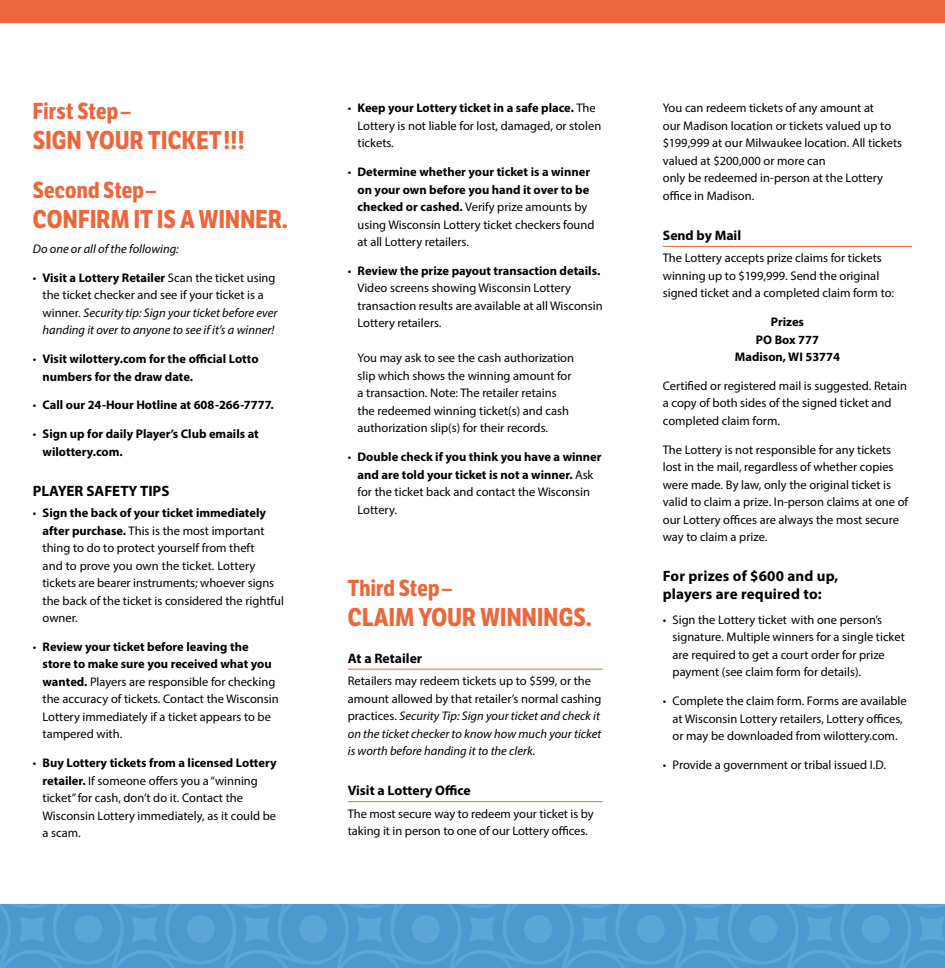
<style>
.page{position:relative;width:945px;height:968px;background:#fff}
.page>*{position:absolute;margin:0;border:0;box-sizing:border-box;transform-origin:0 0}
.t1{font:700 25px "LFT Etica Condensed";letter-spacing:.01em;color:#ed673c}
.t2{font:700 22.5px "LFT Etica Condensed";letter-spacing:.01em;color:#ed673c}
.t3{font:700 15px/17.5px "Myriad Pro";letter-spacing:.01em;color:#000}
.t4{font:700 13.75px "Myriad Pro";color:#000}
.t5{font:12.5px/17.5px "Myriad Pro";color:#000}
.t6{font:italic 12.5px/17.5px "Myriad Pro";color:#000}
.t7{font:700 12.5px/17.5px "Myriad Pro";color:#000}
.s1{font-style:normal}
.s2{font-weight:700;font-style:normal}
.s3{font-weight:400}
.s4{font-weight:700}
</style>
<div class="page">
<svg style="left:0;top:904px;width:945px;height:64px;background:#4e9dd2"></svg>
<div style="left:0;top:0;width:945px;height:23px;background:#ed673c"></div>
<hr style="left:348px;top:668px;width:255px;height:1px;background:#ed673c">
<hr style="left:348px;top:801px;width:255px;height:1px;background:#ed673c">
<hr style="left:663px;top:246px;width:249px;height:1px;background:#ed673c">
<h2 class="t2" style="left:33px;top:98px;width:99px">First Step–</h2>
<h1 class="t1" style="left:33px;top:125px;width:213px">SIGN YOUR TICKET!!!</h1>
<h2 class="t2" style="left:33px;top:176px;width:125px">Second Step–</h2>
<h1 class="t1" style="left:33px;top:204px;width:256px">CONFIRM IT IS A WINNER.</h1>
<p class="t6" style="left:33px;top:240px;width:148px">Do one or all of the following:</p>
<p class="t6" style="left:43px;top:269px;width:236px;text-indent:-10px"><span class="s1">•</span> <span class="s2">Visit a Lottery Retailer</span> <span class="s1">Scan the ticket using the ticket checker and see if your ticket is a winner.</span> Security tip: Sign your ticket before ever handing it over to anyone to see if it’s a winner!</p>
<p class="t7" style="left:43px;top:350px;width:217px;text-indent:-10px"><span class="s3">•</span> Visit wilottery.com for the official Lotto numbers for the draw date.</p>
<p class="t7" style="left:33px;top:396px;width:243px"><span class="s3">•</span> Call our 24-Hour Hotline at 608-266-7777.</p>
<p class="t7" style="left:43px;top:425px;width:218px;text-indent:-10px"><span class="s3">•</span> Sign up for daily Player’s Club emails at wilottery.com.</p>
<p class="t3" style="left:33px;top:481px;width:138px">PLAYER SAFETY TIPS</p>
<p class="t5" style="left:43px;top:504px;width:243px;text-indent:-10px">• <span class="s4">Sign the back of your ticket immediately after purchase.</span> This is the most important thing to do to protect yourself from theft<br>and to prove you own the ticket. Lottery tickets are bearer instruments; whoever signs the back of the ticket is considered the rightful owner.</p>
<p class="t5" style="left:43px;top:637px;width:238px;text-indent:-10px">• <span class="s4">Review your ticket before leaving the store to make sure you received what you wanted.</span> Players are responsible for checking the accuracy of tickets. Contact the Wisconsin Lottery immediately if a ticket appears to be tampered with.</p>
<p class="t5" style="left:43px;top:754px;width:236px;text-indent:-10px">• <span class="s4">Buy Lottery tickets from a licensed Lottery retailer.</span> If someone offers you a “winning ticket” for cash, don’t do it. Contact the Wisconsin Lottery immediately, as it could be a scam.</p>
<p class="t5" style="left:358px;top:99px;width:245px;text-indent:-10px">• <span class="s4">Keep your Lottery ticket in a safe place.</span> The<br>Lottery is not liable for lost, damaged, or stolen tickets.</p>
<p class="t5" style="left:358px;top:163px;width:238px;text-indent:-10px">• <span class="s4">Determine whether your ticket is a winner on your own before you hand it over to be checked or cashed.</span> Verify prize amounts by using Wisconsin Lottery ticket checkers found at all Lottery retailers.</p>
<p class="t5" style="left:358px;top:262px;width:247px;text-indent:-10px">• <span class="s4">Review the prize payout transaction details.<br></span>Video screens showing Wisconsin Lottery transaction results are available at all Wisconsin Lottery retailers.</p>
<p class="t5" style="left:358px;top:349px;width:218px">You may ask to see the cash authorization slip which shows the winning amount for a transaction. Note: The retailer retains the redeemed winning ticket(s) and cash authorization slip(s) for their records.</p>
<p class="t7" style="left:358px;top:448px;width:246px;text-indent:-10px"><span class="s3">•</span> Double check if you think you have a winner and are told your ticket is not a winner. <span class="s3">Ask for the ticket back and contact the Wisconsin Lottery.</span></p>
<h2 class="t2" style="left:348px;top:574px;width:106px">Third Step–</h2>
<h1 class="t1" style="left:348px;top:602px;width:245px">CLAIM YOUR WINNINGS.</h1>
<p class="t4" style="left:348px;top:649px;width:76px">At a Retailer</p>
<p class="t6" style="left:348px;top:672px;width:255px"><span class="s1">Retailers may redeem tickets up to $599, or the amount allowed by that retailer’s normal cashing practices.</span> Security Tip: Sign your ticket and check it on the ticket checker to know how much your ticket is worth before handing it to the clerk.</p>
<p class="t4" style="left:348px;top:781px;width:124px">Visit a Lottery Office</p>
<p class="t5" style="left:348px;top:804px;width:248px">The most secure way to redeem your ticket is by taking it in person to one of our Lottery offices.</p>
<p class="t5" style="left:663px;top:99px;width:241px">You can redeem tickets of any amount at<br>our Madison location or tickets valued up to $199,999 at our Milwaukee location. All tickets valued at $200,000 or more can<br>only be redeemed in-person at the Lottery office in Madison.</p>
<p class="t4" style="left:663px;top:226px;width:80px">Send by Mail</p>
<p class="t5" style="left:663px;top:249px;width:233px">The Lottery accepts prize claims for tickets winning up to $199,999. Send the original signed ticket and a completed claim form to:</p>
<p class="t7" style="left:735px;top:313px;width:107px;text-align:center">Prizes<br>PO Box 777<br>Madison, WI 53774</p>
<p class="t5" style="left:663px;top:377px;width:246px">Certified or registered mail is suggested. Retain a copy of both sides of the signed ticket and completed claim form.</p>
<p class="t5" style="left:663px;top:440px;width:247px">The Lottery is not responsible for any tickets lost in the mail, regardless of whether copies were made. By law, only the original ticket is valid to claim a prize. In-person claims at one of our Lottery offices are always the most secure way to claim a prize.</p>
<p class="t3" style="left:663px;top:567px;width:177px">For prizes of $600 and up, players are required to:</p>
<p class="t5" style="left:673px;top:610px;width:234px;text-indent:-10px">• Sign the Lottery ticket with one person’s signature. Multiple winners for a single ticket are required to get a court order for prize payment (see claim form for details).</p>
<p class="t5" style="left:663px;top:692px;width:245px;text-align:center">• Complete the claim form. Forms are available at Wisconsin Lottery retailers, Lottery offices, or may be downloaded from wilottery.com.</p>
<p class="t5" style="left:663px;top:755px;width:225px">• Provide a government or tribal issued I.D.</p>
</div>
